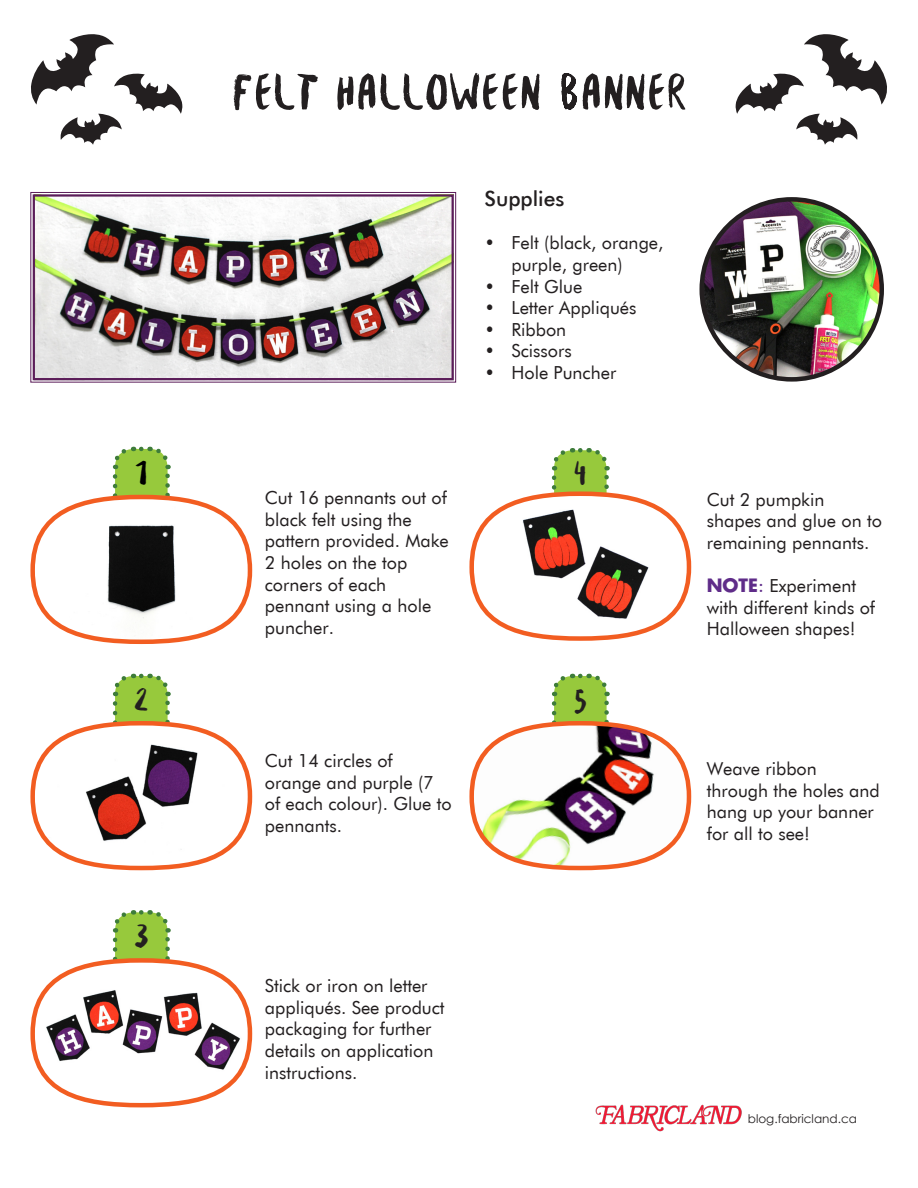
<style>
.page{position:relative;width:918px;height:1188px;background:#fff}
.page>*{position:absolute;margin:0;border:0;box-sizing:border-box;transform-origin:0 0}
.t1{font:54px "Besom";color:#231f20}
.t2{font:36px "Besom";color:#231f20}
.t3{font:36px "Besom";color:#000}
.t4{font:500 21px "Futura BT";color:#231f20}
.t5{font:18px/21.6px "Futura BT";color:#231f20}
.t6{font:12px "Century Gothic";color:#231f20}
.s1{font-family:"Futura";font-weight:700;color:#5f2c89}
.s2{font-weight:500;color:#5f2c89}
</style>
<div class="page">
<img style="left:702px;top:199px;width:180px;height:180px;border-radius:90px">
<div style="left:699px;top:197px;width:185px;height:185px;border:4px solid #231f20;border-radius:50%"></div>
<svg style="left:31px;top:34px;width:152px;height:111px"></svg>
<svg style="left:735px;top:34px;width:152px;height:111px"></svg>
<svg style="left:30px;top:192px;width:426px;height:191px"></svg>
<div style="left:33px;top:194px;width:421px;height:186px;border:2px solid #5b1d59"></div>
<div style="left:115px;top:449px;width:53px;height:83px;background:#97c93c;border-radius:18px"></div>
<svg style="left:111px;top:476px;width:23px;height:21px"></svg>
<svg style="left:149px;top:446px;width:22px;height:51px"></svg>
<svg style="left:112px;top:446px;width:29px;height:23px"></svg>
<img style="left:33px;top:497px;width:217px;height:145px">
<div style="left:30px;top:495px;width:222px;height:149px;border:4px solid #f25d21;border-radius:50%"></div>
<div style="left:115px;top:676px;width:53px;height:83px;background:#97c93c;border-radius:18px"></div>
<svg style="left:111px;top:703px;width:17px;height:20px"></svg>
<svg style="left:149px;top:673px;width:22px;height:50px"></svg>
<svg style="left:112px;top:673px;width:29px;height:23px"></svg>
<div style="left:115px;top:912px;width:53px;height:84px;background:#97c93c;border-radius:18px"></div>
<svg style="left:111px;top:940px;width:17px;height:20px"></svg>
<svg style="left:149px;top:910px;width:22px;height:50px"></svg>
<svg style="left:112px;top:910px;width:29px;height:23px"></svg>
<img style="left:33px;top:723px;width:217px;height:145px">
<div style="left:30px;top:721px;width:222px;height:149px;border:4px solid #f25d21;border-radius:50%"></div>
<img style="left:33px;top:960px;width:217px;height:145px">
<div style="left:30px;top:958px;width:222px;height:149px;border:4px solid #f25d21;border-radius:50%"></div>
<div style="left:554px;top:450px;width:53px;height:83px;background:#97c93c;border-radius:18px"></div>
<svg style="left:550px;top:478px;width:23px;height:16px"></svg>
<svg style="left:588px;top:448px;width:22px;height:46px"></svg>
<svg style="left:552px;top:448px;width:28px;height:23px"></svg>
<div style="left:554px;top:676px;width:53px;height:83px;background:#97c93c;border-radius:18px"></div>
<svg style="left:550px;top:703px;width:17px;height:20px"></svg>
<svg style="left:588px;top:673px;width:22px;height:50px"></svg>
<svg style="left:552px;top:673px;width:28px;height:23px"></svg>
<img style="left:472px;top:494px;width:217px;height:145px">
<div style="left:469px;top:492px;width:222px;height:149px;border:4px solid #f25d21;border-radius:50%"></div>
<img style="left:472px;top:723px;width:217px;height:145px">
<div style="left:469px;top:721px;width:222px;height:149px;border:4px solid #f25d21;border-radius:50%"></div>
<img style="left:595px;top:1104px;width:147px;height:28px">
<p class="t3" style="left:136px;top:447px;width:13px">1</p>
<p class="t2" style="left:135px;top:673px;width:15px">2</p>
<p class="t2" style="left:134px;top:910px;width:16px">3</p>
<p class="t1" style="left:232px;top:53px;width:456px">FELT HALLOWEEN BANNER</p>
<p class="t4" style="left:484px;top:186px;width:81px">Supplies</p>
<p class="t5" style="left:511px;top:232px;width:154px;text-indent:-27px">• Felt (black, orange, purple, green)</p>
<p class="t5" style="left:484px;top:275px;width:99px">• Felt Glue</p>
<p class="t5" style="left:484px;top:297px;width:153px">• Letter Appliqués</p>
<p class="t5" style="left:484px;top:318px;width:83px">• Ribbon</p>
<p class="t5" style="left:484px;top:340px;width:89px">• Scissors</p>
<p class="t5" style="left:484px;top:362px;width:133px">• Hole Puncher</p>
<p class="t5" style="left:265px;top:487px;width:184px">Cut 16 pennants out of black felt using the</p>
<p class="t5" style="left:265px;top:530px;width:185px">pattern provided. Make<br>2 holes on the top</p>
<p class="t5" style="left:265px;top:573px;width:123px">corners of each</p>
<p class="t5" style="left:265px;top:595px;width:168px">pennant using a hole puncher.</p>
<p class="t5" style="left:265px;top:750px;width:129px">Cut 14 circles of</p>
<p class="t5" style="left:265px;top:771px;width:188px">orange and purple (7 of each colour). Glue to pennants.</p>
<p class="t2" style="left:574px;top:447px;width:14px">4</p>
<p class="t2" style="left:574px;top:676px;width:14px">5</p>
<p class="t5" style="left:707px;top:488px;width:177px">Cut 2 pumpkin shapes and glue on to remaining pennants.</p>
<p class="t5" style="left:707px;top:575px;width:170px"><span class="s1">NOTE</span><span class="s2">:</span> Experiment with different kinds of</p>
<p class="t5" style="left:707px;top:618px;width:150px">Halloween shapes!</p>
<p class="t5" style="left:707px;top:758px;width:175px">Weave ribbon through the holes and hang up your banner for all to see!</p>
<p class="t5" style="left:265px;top:975px;width:164px">Stick or iron on letter</p>
<p class="t5" style="left:265px;top:997px;width:181px">appliqués. See product packaging for further</p>
<p class="t5" style="left:265px;top:1040px;width:170px">details on application</p>
<p class="t5" style="left:265px;top:1061px;width:94px">instructions.</p>
<p class="t6" style="left:748px;top:1110px;width:111px">blog.fabricland.ca</p>
</div>
